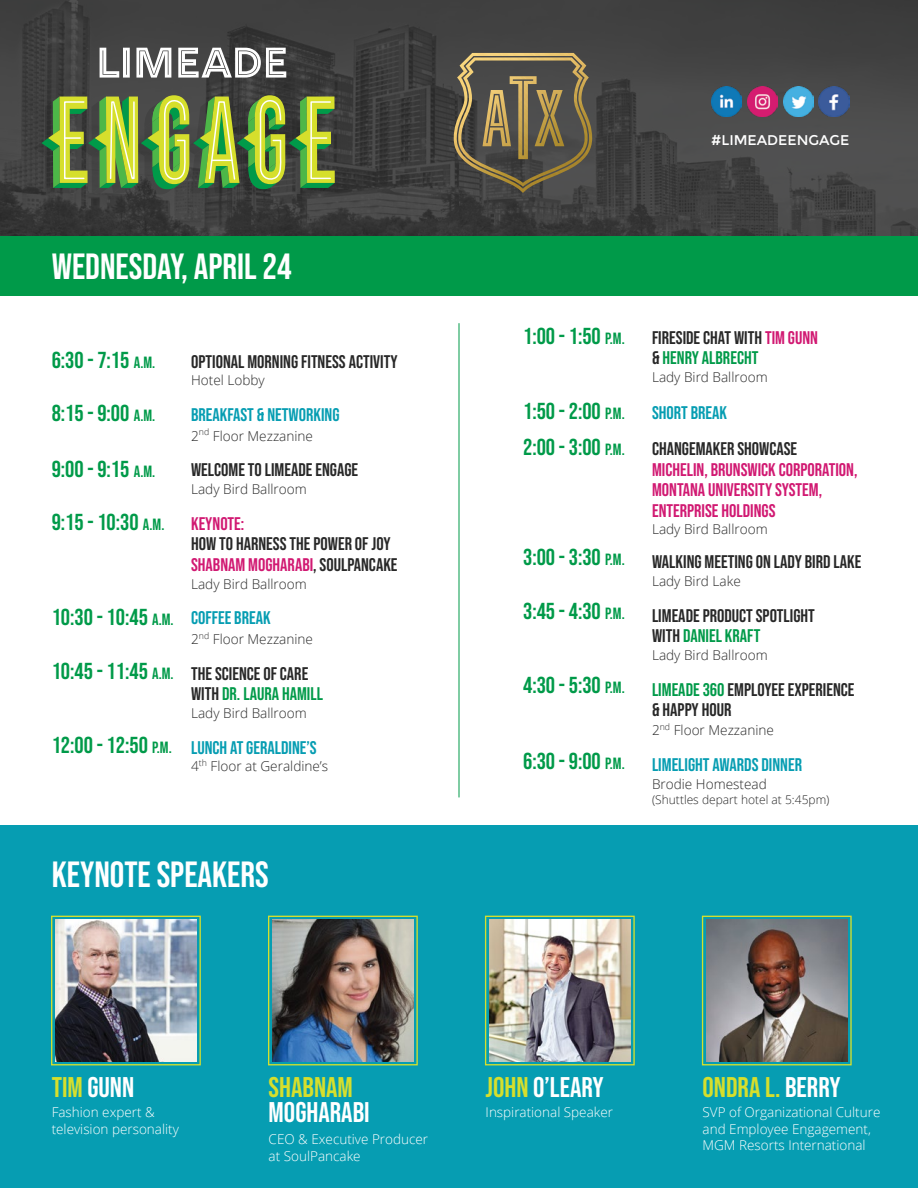
<style>
.page{position:relative;width:918px;height:1188px;background:#fff}
.page>*{position:absolute;margin:0;border:0;box-sizing:border-box;transform-origin:0 0}
.t1{font:36.45px "Bebas Neue";color:#fff}
.t2{font:28.5px "Bebas Neue";color:#fff}
.t3{font:28.5px "Bebas Neue";color:#d6df2c}
.t4{font:23.1px/35.7px "Bebas Neue";color:#009a49}
.t5{font:18.3px/20.5px "Bebas Neue";color:#282828}
.t6{font:18.3px "Bebas Neue";color:#069db2}
.t7{font:18.3px/20.5px "Bebas Neue";color:#d11972}
.t8{font:14.1px "Montserrat";color:#fff}
.t9{font:300 13.65px "Open Sans";color:#282828}
.t10{font:300 13.5px/16.5px "Open Sans";color:#fff}
.t11{font:300 12px "Open Sans";color:#282828}
.s1{font-size:16.2px}
.s2{color:#d11972}
.s3{color:#009a49}
.s4{color:#d6df2c}
.s5{color:#fff}
</style>
<div class="page">
<img style="left:0;top:0;width:918px;height:236px">
<div style="left:0;top:825px;width:918px;height:363px;background:#069db2"></div>
<img style="left:454px;top:53px;width:138px;height:140px">
<svg style="left:34px;top:95px;width:301px;height:99px;background:#749142"></svg>
<svg style="left:100px;top:48px;width:30px;height:30px"></svg>
<svg style="left:136px;top:48px;width:35px;height:30px"></svg>
<svg style="left:178px;top:48px;width:108px;height:30px"></svg>
<img style="left:706px;top:920px;width:141px;height:141px">
<div style="left:702px;top:916px;width:150px;height:149px;border:1px solid #d6df2c"></div>
<img style="left:489px;top:920px;width:141px;height:141px">
<div style="left:485px;top:916px;width:150px;height:149px;border:1px solid #d6df2c"></div>
<img style="left:272px;top:920px;width:142px;height:141px">
<div style="left:268px;top:916px;width:150px;height:149px;border:1px solid #d6df2c"></div>
<img style="left:55px;top:920px;width:142px;height:141px">
<div style="left:51px;top:916px;width:150px;height:149px;border:1px solid #d6df2c"></div>
<hr style="left:459px;top:323px;width:1px;height:474px;background:#009a49">
<div style="left:0;top:236px;width:918px;height:59px;background:#009a49"></div>
<img style="left:819px;top:86px;width:30px;height:31px">
<img style="left:747px;top:86px;width:30px;height:31px">
<img style="left:711px;top:86px;width:31px;height:31px">
<img style="left:783px;top:86px;width:30px;height:31px">
<h1 class="t1" style="left:52px;top:246px;width:241px">WEDNESDAY, APRIL 24</h1>
<p class="t4" style="left:52px;top:342px;width:105px">6:30 - 7:15 <span class="s1">A.M.</span></p>
<p class="t4" style="left:52px;top:395px;width:105px">8:15 - 9:00 <span class="s1">A.M.</span></p>
<p class="t4" style="left:52px;top:451px;width:105px">9:00 - 9:15 <span class="s1">A.M.</span></p>
<p class="t4" style="left:52px;top:504px;width:114px">9:15 - 10:30 <span class="s1">A.M.</span></p>
<p class="t4" style="left:52px;top:599px;width:124px">10:30 - 10:45 <span class="s1">A.M.</span></p>
<p class="t4" style="left:52px;top:653px;width:124px">10:45 - 11:45 <span class="s1">A.M.</span></p>
<p class="t4" style="left:52px;top:727px;width:122px">12:00 - 12:50 <span class="s1">P.M.</span></p>
<p class="t5" style="left:191px;top:351px;width:208px">OPTIONAL MORNING FITNESS ACTIVITY</p>
<p class="t9" style="left:191px;top:371px;width:75px">Hotel Lobby</p>
<p class="t6" style="left:191px;top:405px;width:150px">BREAKFAST &amp; NETWORKING</p>
<p class="t9" style="left:191px;top:426px;width:123px">2<sup>nd</sup> Floor Mezzanine</p>
<p class="t5" style="left:191px;top:460px;width:169px">WELCOME TO LIMEADE ENGAGE</p>
<p class="t9" style="left:191px;top:480px;width:117px">Lady Bird Ballroom</p>
<p class="t7" style="left:191px;top:513px;width:55px">KEYNOTE:</p>
<p class="t5" style="left:191px;top:534px;width:208px">HOW TO HARNESS THE POWER OF JOY<br><span class="s2">SHABNAM MOGHARABI</span>, SOULPANCAKE</p>
<p class="t9" style="left:191px;top:574px;width:117px">Lady Bird Ballroom</p>
<p class="t6" style="left:191px;top:608px;width:81px">COFFEE BREAK</p>
<p class="t9" style="left:191px;top:629px;width:123px">2<sup>nd</sup> Floor Mezzanine</p>
<p class="t5" style="left:191px;top:663px;width:133px">THE SCIENCE OF CARE<br>WITH <span class="s3">DR. LAURA HAMILL</span></p>
<p class="t9" style="left:191px;top:703px;width:117px">Lady Bird Ballroom</p>
<p class="t6" style="left:191px;top:737px;width:127px">LUNCH AT GERALDINE’S</p>
<p class="t9" style="left:191px;top:757px;width:139px">4<sup>th</sup> Floor at Geraldine’s</p>
<h1 class="t1" style="left:52px;top:854px;width:219px">KEYNOTE SPEAKERS</h1>
<p class="t8" style="left:711px;top:132px;width:140px">#LIMEADEENGAGE</p>
<p class="t4" style="left:523px;top:318px;width:103px">1:00 - 1:50 <span class="s1">P.M.</span></p>
<p class="t4" style="left:523px;top:393px;width:103px">1:50 - 2:00 <span class="s1">P.M.<br></span>2:00 - 3:00 <span class="s1">P.M.</span></p>
<p class="t4" style="left:523px;top:539px;width:103px">3:00 - 3:30 <span class="s1">P.M.</span></p>
<p class="t4" style="left:523px;top:593px;width:103px">3:45 - 4:30 <span class="s1">P.M.</span></p>
<p class="t4" style="left:523px;top:667px;width:103px">4:30 - 5:30 <span class="s1">P.M.</span></p>
<p class="t4" style="left:523px;top:743px;width:103px">6:30 - 9:00 <span class="s1">P.M.</span></p>
<p class="t5" style="left:652px;top:327px;width:168px">FIRESIDE CHAT WITH <span class="s2">TIM GUNN </span>&amp; <span class="s3">HENRY ALBRECHT</span></p>
<p class="t9" style="left:652px;top:367px;width:117px">Lady Bird Ballroom</p>
<p class="t6" style="left:652px;top:402px;width:77px">SHORT BREAK</p>
<p class="t5" style="left:652px;top:438px;width:147px">CHANGEMAKER SHOWCASE</p>
<p class="t7" style="left:652px;top:459px;width:207px">MICHELIN, BRUNSWICK CORPORATION,<br>MONTANA UNIVERSITY SYSTEM,<br>ENTERPRISE HOLDINGS</p>
<p class="t9" style="left:652px;top:520px;width:117px">Lady Bird Ballroom</p>
<p class="t5" style="left:652px;top:551px;width:211px">WALKING MEETING ON LADY BIRD LAKE</p>
<p class="t9" style="left:652px;top:571px;width:90px">Lady Bird Lake</p>
<p class="t5" style="left:652px;top:605px;width:164px">LIMEADE PRODUCT SPOTLIGHT<br>WITH <span class="s3">DANIEL KRAFT</span></p>
<p class="t9" style="left:652px;top:645px;width:117px">Lady Bird Ballroom</p>
<p class="t5" style="left:652px;top:679px;width:204px"><span class="s3">LIMEADE 360</span> EMPLOYEE EXPERIENCE &amp; HAPPY HOUR</p>
<p class="t9" style="left:652px;top:721px;width:123px">2<sup>nd</sup> Floor Mezzanine</p>
<p class="t6" style="left:652px;top:755px;width:152px">LIMELIGHT AWARDS DINNER</p>
<p class="t9" style="left:652px;top:775px;width:116px">Brodie Homestead</p>
<p class="t11" style="left:652px;top:791px;width:179px">(Shuttles depart hotel at 5:45pm)</p>
<h2 class="t2" style="left:52px;top:1071px;width:84px"><span class="s4">TIM</span> GUNN</h2>
<p class="t10" style="left:52px;top:1104px;width:129px">Fashion expert &amp; television personality</p>
<h2 class="t3" style="left:269px;top:1071px;width:86px">SHABNAM</h2>
<h2 class="t2" style="left:269px;top:1096px;width:103px">MOGHARABI</h2>
<p class="t10" style="left:269px;top:1131px;width:161px">CEO &amp; Executive Producer at SoulPancake</p>
<h2 class="t2" style="left:486px;top:1071px;width:120px"><span class="s4">JOHN</span> O’LEARY</h2>
<p class="t10" style="left:486px;top:1104px;width:129px">Inspirational Speaker</p>
<h2 class="t3" style="left:703px;top:1071px;width:140px">ONDRA L. <span class="s5">BERRY</span></h2>
<p class="t10" style="left:703px;top:1104px;width:179px">SVP of Organizational Culture and Employee Engagement,<br>MGM Resorts International</p>
</div>
